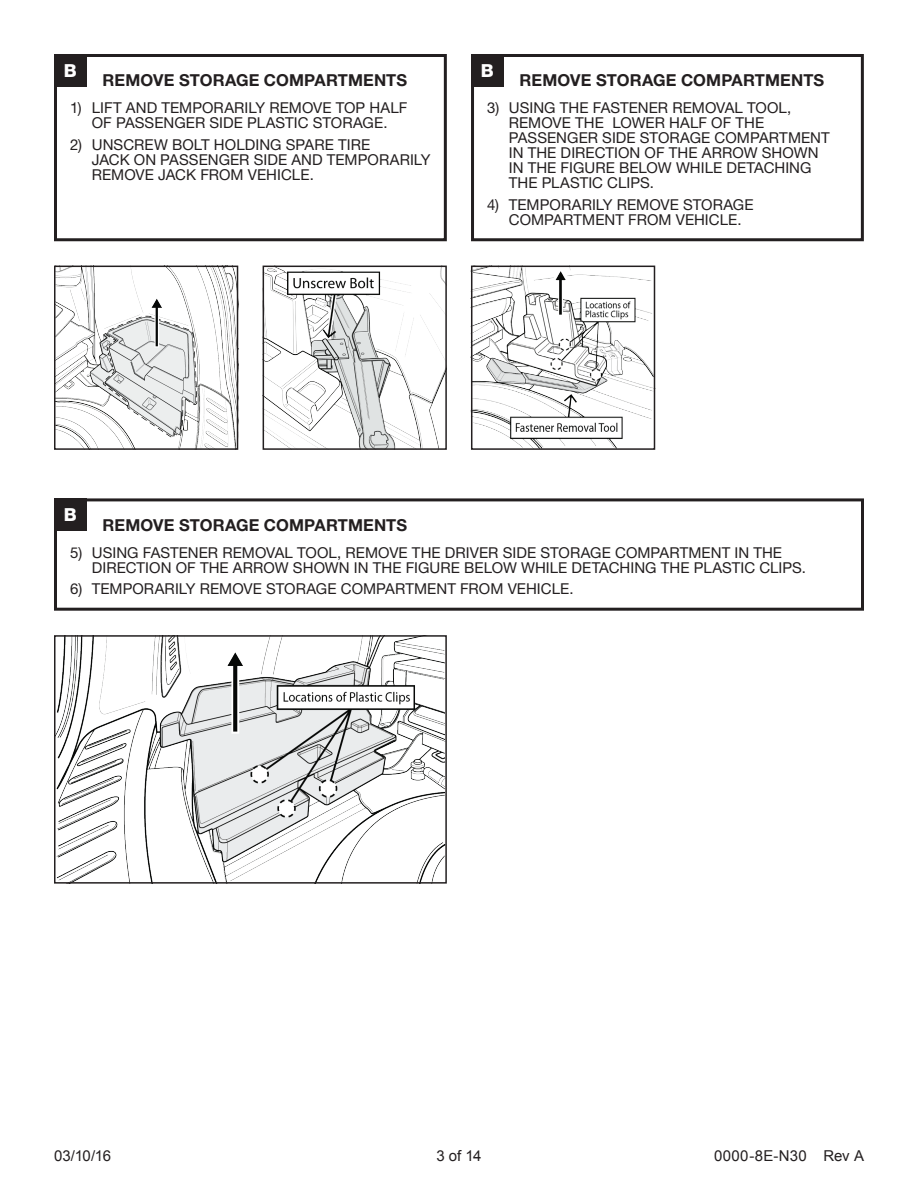
<style>
.page{position:relative;width:918px;height:1188px;background:#fff}
.page>*{position:absolute;margin:0;border:0;box-sizing:border-box;transform-origin:0 0}
.t1{font:800 18px "Helvetica Neue LT Std";color:#fff}
.t2{font:700 16.5px "Helvetica Neue LT Std";letter-spacing:.005em;color:#231f20}
.t3{font:15px/15px "Helvetica Neue LT Std";letter-spacing:.005em;color:#231f20}
.t4{font:15px "Arial";letter-spacing:.005em;color:#231f20}
</style>
<div class="page">
<div style="left:54px;top:498px;width:810px;height:113px;border:3px solid #231f20"></div>
<div style="left:54px;top:54px;width:393px;height:187px;border:3px solid #231f20"></div>
<div style="left:471px;top:54px;width:393px;height:187px;border:3px solid #231f20"></div>
<div style="left:54px;top:498px;width:32px;height:33px;background:#231f20"></div>
<div style="left:54px;top:54px;width:32px;height:32px;background:#231f20"></div>
<div style="left:471px;top:54px;width:32px;height:32px;background:#231f20"></div>
<img style="left:57px;top:638px;width:387px;height:243px">
<div style="left:54px;top:635px;width:393px;height:249px;border:2px solid #231f20"></div>
<img style="left:57px;top:269px;width:178px;height:178px">
<div style="left:54px;top:266px;width:184px;height:184px;border:2px solid #231f20"></div>
<img style="left:474px;top:269px;width:178px;height:178px">
<div style="left:471px;top:266px;width:184px;height:184px;border:2px solid #231f20"></div>
<img style="left:266px;top:269px;width:178px;height:178px">
<div style="left:263px;top:266px;width:184px;height:184px;border:2px solid #231f20"></div>
<p class="t1" style="left:64px;top:60px;width:14px">B</p>
<p class="t1" style="left:481px;top:60px;width:14px">B</p>
<p class="t2" style="left:103px;top:70px;width:306px">REMOVE STORAGE COMPARTMENTS</p>
<p class="t2" style="left:520px;top:70px;width:306px">REMOVE STORAGE COMPARTMENTS</p>
<p class="t3" style="left:70px;top:100px;width:339px;text-align:center">1) LIFT AND TEMPORARILY REMOVE TOP HALF<br>OF PASSENGER SIDE PLASTIC STORAGE.</p>
<p class="t3" style="left:92px;top:137px;width:340px;text-indent:-22px">2) UNSCREW BOLT HOLDING SPARE TIRE<br>JACK ON PASSENGER SIDE AND TEMPORARILY<br>REMOVE JACK FROM VEHICLE.</p>
<p class="t3" style="left:509px;top:100px;width:322px;text-indent:-22px">3) USING THE FASTENER REMOVAL TOOL,<br>REMOVE THE LOWER HALF OF THE<br>PASSENGER SIDE STORAGE COMPARTMENT<br>IN THE DIRECTION OF THE ARROW SHOWN<br>IN THE FIGURE BELOW WHILE DETACHING<br>THE PLASTIC CLIPS.</p>
<p class="t3" style="left:509px;top:197px;width:246px;text-indent:-22px">4) TEMPORARILY REMOVE STORAGE<br>COMPARTMENT FROM VEHICLE.</p>
<p class="t1" style="left:64px;top:504px;width:14px">B</p>
<p class="t2" style="left:103px;top:515px;width:306px">REMOVE STORAGE COMPARTMENTS</p>
<p class="t3" style="left:92px;top:545px;width:716px;text-indent:-22px">5) USING FASTENER REMOVAL TOOL, REMOVE THE DRIVER SIDE STORAGE COMPARTMENT IN THE<br>DIRECTION OF THE ARROW SHOWN IN THE FIGURE BELOW WHILE DETACHING THE PLASTIC CLIPS.</p>
<p class="t3" style="left:70px;top:581px;width:505px">6) TEMPORARILY REMOVE STORAGE COMPARTMENT FROM VEHICLE.</p>
<p class="t4" style="left:54px;top:1146px;width:59px">03/10/16</p>
<p class="t4" style="left:436px;top:1146px;width:47px">3 of 14</p>
<p class="t4" style="left:714px;top:1146px;width:151px">0000-8E-N30 Rev A</p>
</div>
